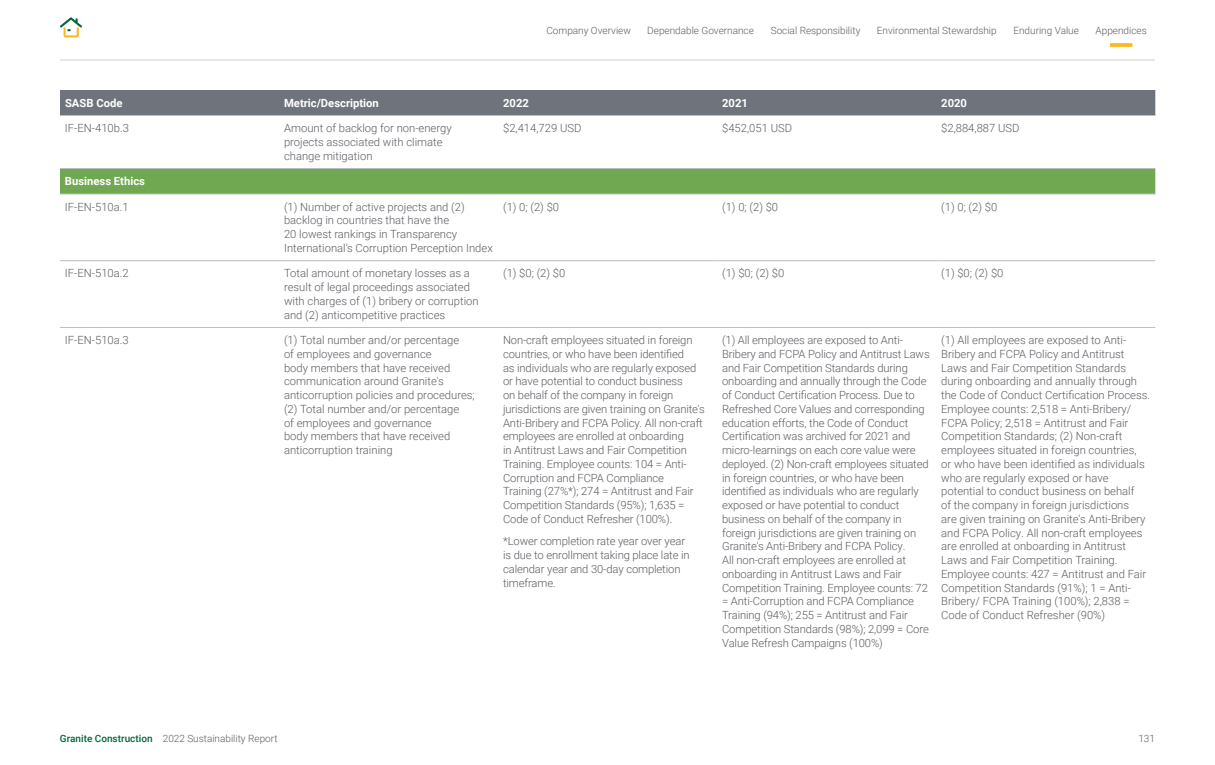
<style>
.page{position:relative;width:1215px;height:765px;background:#fff}
.page>*{position:absolute;margin:0;border:0;box-sizing:border-box;transform-origin:0 0}
.t1{font:300 11.25px/13.8px "Roboto";letter-spacing:-.01em;color:#595c61}
.t2{font:700 11.25px "Roboto";color:#fff}
.t3{font:300 10px "Roboto";color:#595c61}
.s1{font-weight:500;color:#006838}
</style>
<div class="page">
<svg style="left:1110px;top:43px;width:22px;height:4px"></svg>
<svg style="left:60px;top:17px;width:22px;height:21px"></svg>
<hr style="left:60px;top:60px;width:1095px;height:1px;background:#cbced0">
<div style="left:60px;top:90px;width:1095px;height:25px;background:#6e737c"></div>
<div style="left:60px;top:169px;width:1095px;height:25px;background:#6fa851"></div>
<hr style="left:60px;top:115px;width:219px;height:1px;background:#bbbdc0">
<hr style="left:279px;top:115px;width:219px;height:1px;background:#bbbdc0">
<hr style="left:498px;top:115px;width:219px;height:1px;background:#bbbdc0">
<hr style="left:717px;top:115px;width:219px;height:1px;background:#bbbdc0">
<hr style="left:936px;top:115px;width:219px;height:1px;background:#bbbdc0">
<hr style="left:60px;top:168px;width:219px;height:1px;background:#bbbdc0">
<hr style="left:279px;top:168px;width:219px;height:1px;background:#bbbdc0">
<hr style="left:498px;top:168px;width:219px;height:1px;background:#bbbdc0">
<hr style="left:717px;top:168px;width:219px;height:1px;background:#bbbdc0">
<hr style="left:936px;top:168px;width:219px;height:1px;background:#bbbdc0">
<hr style="left:60px;top:194px;width:219px;height:1px;background:#bbbdc0">
<hr style="left:279px;top:194px;width:219px;height:1px;background:#bbbdc0">
<hr style="left:498px;top:194px;width:219px;height:1px;background:#bbbdc0">
<hr style="left:717px;top:194px;width:219px;height:1px;background:#bbbdc0">
<hr style="left:936px;top:194px;width:219px;height:1px;background:#bbbdc0">
<hr style="left:60px;top:261px;width:219px;height:1px;background:#bbbdc0">
<hr style="left:279px;top:261px;width:219px;height:1px;background:#bbbdc0">
<hr style="left:498px;top:261px;width:219px;height:1px;background:#bbbdc0">
<hr style="left:717px;top:261px;width:219px;height:1px;background:#bbbdc0">
<hr style="left:936px;top:261px;width:219px;height:1px;background:#bbbdc0">
<hr style="left:60px;top:327px;width:219px;height:1px;background:#bbbdc0">
<hr style="left:279px;top:327px;width:219px;height:1px;background:#bbbdc0">
<hr style="left:498px;top:327px;width:219px;height:1px;background:#bbbdc0">
<hr style="left:717px;top:327px;width:219px;height:1px;background:#bbbdc0">
<hr style="left:936px;top:327px;width:219px;height:1px;background:#bbbdc0">
<p class="t3" style="left:546px;top:23px;width:86px">Company Overview</p>
<p class="t3" style="left:647px;top:23px;width:108px">Dependable Governance</p>
<p class="t3" style="left:771px;top:23px;width:91px">Social Responsibility</p>
<p class="t3" style="left:877px;top:23px;width:121px">Environmental Stewardship</p>
<p class="t3" style="left:1013px;top:23px;width:67px">Enduring Value</p>
<p class="t3" style="left:1096px;top:23px;width:53px">Appendices</p>
<p class="t2" style="left:65px;top:95px;width:59px">SASB Code</p>
<p class="t2" style="left:284px;top:95px;width:96px">Metric/Description</p>
<p class="t2" style="left:503px;top:95px;width:27px">2022</p>
<p class="t2" style="left:722px;top:95px;width:27px">2021</p>
<p class="t2" style="left:941px;top:95px;width:27px">2020</p>
<p class="t1" style="left:65px;top:121px;width:66px">IF-EN-410b.3</p>
<p class="t1" style="left:284px;top:121px;width:169px">Amount of backlog for non-energy projects associated with climate change mitigation</p>
<p class="t1" style="left:503px;top:121px;width:80px">$2,414,729 USD</p>
<p class="t1" style="left:722px;top:121px;width:71px">$452,051 USD</p>
<p class="t1" style="left:941px;top:121px;width:80px">$2,884,887 USD</p>
<p class="t2" style="left:65px;top:173px;width:82px">Business Ethics</p>
<p class="t1" style="left:65px;top:199px;width:65px">IF-EN-510a.1</p>
<p class="t1" style="left:284px;top:199px;width:210px">(1) Number of active projects and (2) backlog in countries that have the<br>20 lowest rankings in Transparency International’s Corruption Perception Index</p>
<p class="t1" style="left:503px;top:199px;width:58px">(1) 0; (2) $0</p>
<p class="t1" style="left:722px;top:199px;width:58px">(1) 0; (2) $0</p>
<p class="t1" style="left:941px;top:199px;width:58px">(1) 0; (2) $0</p>
<p class="t1" style="left:65px;top:266px;width:65px">IF-EN-510a.2</p>
<p class="t1" style="left:284px;top:266px;width:196px">Total amount of monetary losses as a result of legal proceedings associated with charges of (1) bribery or corruption and (2) anticompetitive practices</p>
<p class="t1" style="left:503px;top:266px;width:64px">(1) $0; (2) $0</p>
<p class="t1" style="left:722px;top:266px;width:64px">(1) $0; (2) $0</p>
<p class="t1" style="left:941px;top:266px;width:64px">(1) $0; (2) $0</p>
<p class="t1" style="left:65px;top:333px;width:65px">IF-EN-510a.3</p>
<p class="t1" style="left:284px;top:333px;width:192px">(1) Total number and/or percentage<br>of employees and governance<br>body members that have received communication around Granite's anticorruption policies and procedures; (2) Total number and/or percentage<br>of employees and governance<br>body members that have received anticorruption training</p>
<p class="t1" style="left:503px;top:333px;width:203px">Non-craft employees situated in foreign countries, or who have been identified<br>as individuals who are regularly exposed or have potential to conduct business<br>on behalf of the company in foreign jurisdictions are given training on Granite's Anti-Bribery and FCPA Policy. All non-craft employees are enrolled at onboarding<br>in Antitrust Laws and Fair Competition Training. Employee counts: 104 = Anti-Corruption and FCPA Compliance Training (27%*); 274 = Antitrust and Fair Competition Standards (95%); 1,635 = Code of Conduct Refresher (100%).</p>
<p class="t1" style="left:503px;top:534px;width:188px">*Lower completion rate year over year is due to enrollment taking place late in calendar year and 30-day completion timeframe.</p>
<p class="t1" style="left:722px;top:333px;width:209px">(1) All employees are exposed to Anti-Bribery and FCPA Policy and Antitrust Laws and Fair Competition Standards during onboarding and annually through the Code of Conduct Certification Process. Due to Refreshed Core Values and corresponding education efforts, the Code of Conduct Certification was archived for 2021 and micro-learnings on each core value were deployed. (2) Non-craft employees situated in foreign countries, or who have been identified as individuals who are regularly exposed or have potential to conduct business on behalf of the company in foreign jurisdictions are given training on Granite's Anti-Bribery and FCPA Policy.<br>All non-craft employees are enrolled at onboarding in Antitrust Laws and Fair Competition Training. Employee counts: 72 = Anti-Corruption and FCPA Compliance Training (94%); 255 = Antitrust and Fair Competition Standards (98%); 2,099 = Core Value Refresh Campaigns (100%)</p>
<p class="t1" style="left:941px;top:333px;width:210px">(1) All employees are exposed to Anti-Bribery and FCPA Policy and Antitrust Laws and Fair Competition Standards during onboarding and annually through the Code of Conduct Certification Process.<br>Employee counts: 2,518 = Anti-Bribery/ FCPA Policy; 2,518 = Antitrust and Fair Competition Standards; (2) Non-craft employees situated in foreign countries,<br>or who have been identified as individuals who are regularly exposed or have potential to conduct business on behalf<br>of the company in foreign jurisdictions<br>are given training on Granite's Anti-Bribery and FCPA Policy. All non-craft employees are enrolled at onboarding in Antitrust Laws and Fair Competition Training.<br>Employee counts: 427 = Antitrust and Fair Competition Standards (91%); 1 = Anti-Bribery/ FCPA Training (100%); 2,838 = Code of Conduct Refresher (90%)</p>
<p class="t3" style="left:60px;top:731px;width:219px"><span class="s1">Granite Construction</span> 2022 Sustainability Report</p>
<p class="t3" style="left:1138px;top:731px;width:18px">131</p>
</div>
